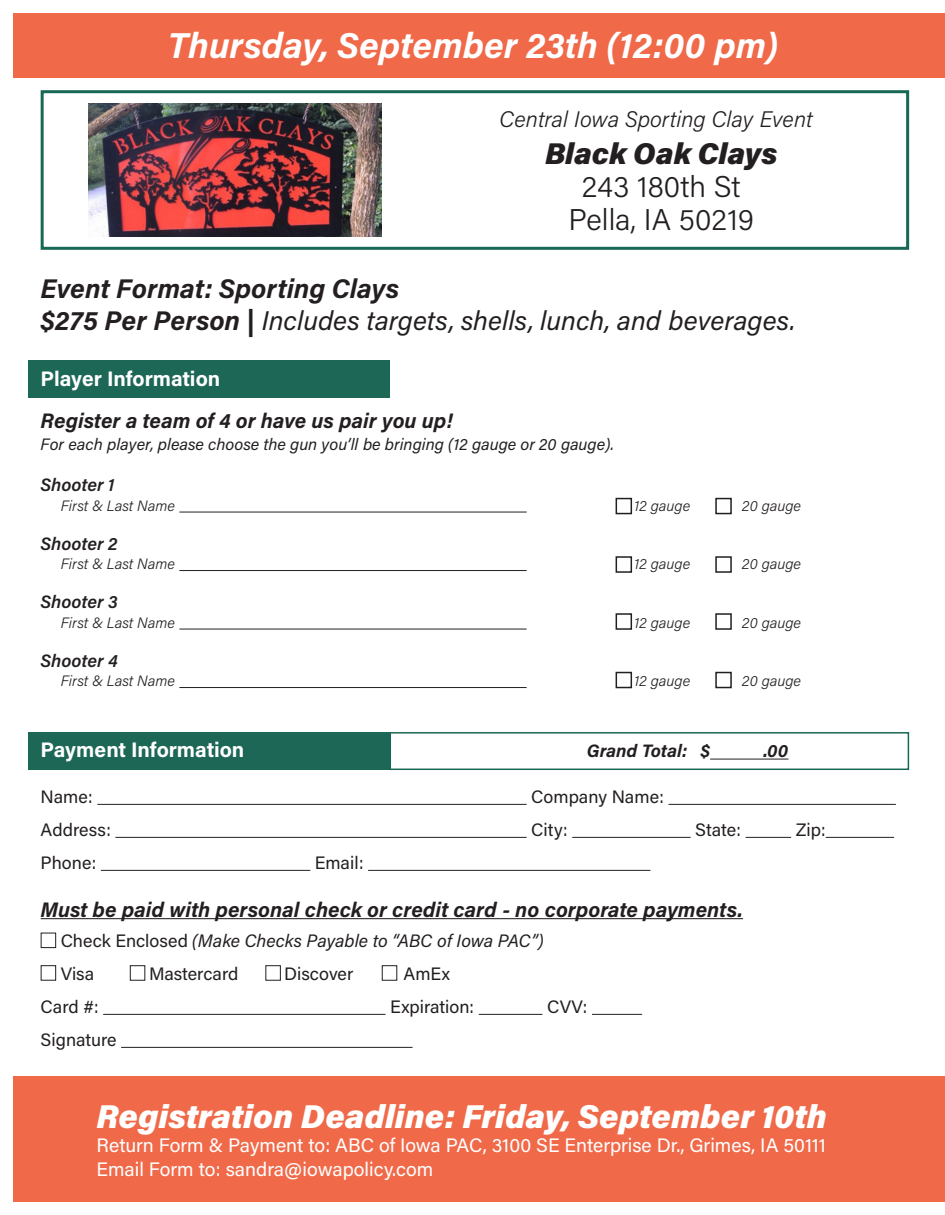
<style>
.page{position:relative;width:945px;height:1215px;background:#fff}
.page>*{position:absolute;margin:0;border:0;box-sizing:border-box;transform-origin:0 0}
.t1{font:36px "Acumin Variable Concept";letter-spacing:.045em;color:#fff}
.t2{font:33px "Acumin Variable Concept";letter-spacing:.08em;color:#fff}
.t3{font:30px/33px "Acumin Variable Concept";letter-spacing:.015em;color:#231f20;text-align:center}
.t4{font:27px/32.4px "Acumin Variable Concept";letter-spacing:.02em;color:#231f20}
.t5{font:22.5px "Acumin Variable Concept";color:#231f20}
.t6{font:21px "Acumin Variable Concept";letter-spacing:.045em;color:#231f20}
.t7{font:21px "Acumin Variable Concept";letter-spacing:.05em;color:#fff}
.t8{font:19.5px/24px "Acumin Variable Concept";letter-spacing:.02em;color:#fff}
.t9{font:18px/33px "Acumin Variable Concept";letter-spacing:.02em;color:#231f20}
.t10{font:16.5px "Acumin Variable Concept";letter-spacing:.01em;color:#231f20}
.t11{font:15px "Acumin Variable Concept";letter-spacing:-.005em;color:#231f20}
</style>
<div class="page">
<div style="left:41px;top:90px;width:868px;height:160px;border:3px solid #176854"></div>
<div style="left:14px;top:14px;width:919px;height:64px;background:#f06a4a"></div>
<img style="left:89px;top:103px;width:293px;height:134px">
<div style="left:390px;top:732px;width:519px;height:38px;border:2px solid #176854"></div>
<div style="left:14px;top:1076px;width:918px;height:126px;background:#f06a4a"></div>
<div style="left:29px;top:360px;width:361px;height:38px;background:#1c6755"></div>
<hr style="left:97px;top:804px;width:430px;height:1px;background:#231f20">
<hr style="left:669px;top:804px;width:227px;height:1px;background:#231f20">
<hr style="left:115px;top:837px;width:412px;height:1px;background:#231f20">
<hr style="left:572px;top:837px;width:119px;height:1px;background:#231f20">
<hr style="left:746px;top:837px;width:45px;height:1px;background:#231f20">
<hr style="left:826px;top:837px;width:68px;height:1px;background:#231f20">
<hr style="left:101px;top:870px;width:209px;height:1px;background:#231f20">
<hr style="left:368px;top:870px;width:282px;height:1px;background:#231f20">
<hr style="left:41px;top:918px;width:702px;height:1px;background:#231f20">
<hr style="left:103px;top:1014px;width:283px;height:1px;background:#231f20">
<hr style="left:479px;top:1014px;width:63px;height:1px;background:#231f20">
<hr style="left:592px;top:1014px;width:50px;height:1px;background:#231f20">
<hr style="left:121px;top:1047px;width:292px;height:1px;background:#231f20">
<div style="left:41px;top:933px;width:15px;height:15px;border:1px solid #231f20"></div>
<div style="left:41px;top:965px;width:15px;height:16px;border:1px solid #231f20"></div>
<hr style="left:179px;top:512px;width:348px;height:1px;background:#231f20">
<hr style="left:179px;top:570px;width:348px;height:1px;background:#231f20">
<hr style="left:179px;top:629px;width:348px;height:1px;background:#231f20">
<hr style="left:179px;top:687px;width:348px;height:1px;background:#231f20">
<div style="left:616px;top:498px;width:16px;height:16px;border:2px solid #231f20"></div>
<div style="left:715px;top:498px;width:17px;height:16px;border:2px solid #231f20"></div>
<hr style="left:710px;top:759px;width:79px;height:1px;background:#231f20">
<div style="left:616px;top:556px;width:16px;height:17px;border:2px solid #231f20"></div>
<div style="left:715px;top:556px;width:17px;height:17px;border:2px solid #231f20"></div>
<div style="left:616px;top:613px;width:16px;height:17px;border:2px solid #231f20"></div>
<div style="left:715px;top:613px;width:17px;height:17px;border:2px solid #231f20"></div>
<div style="left:616px;top:672px;width:16px;height:16px;border:2px solid #231f20"></div>
<div style="left:715px;top:672px;width:17px;height:16px;border:2px solid #231f20"></div>
<div style="left:29px;top:732px;width:361px;height:38px;background:#1c6755"></div>
<div style="left:130px;top:965px;width:15px;height:16px;border:1px solid #231f20"></div>
<div style="left:265px;top:965px;width:16px;height:16px;border:1px solid #231f20"></div>
<div style="left:382px;top:965px;width:15px;height:16px;border:1px solid #231f20"></div>
<div style="left:932px;top:14px;width:13px;height:64px;background:#f06a4a"></div>
<div style="left:932px;top:1076px;width:13px;height:126px;background:#f06a4a"></div>
<p class="t1" style="left:168px;top:21px;width:610px">Thursday, September 23th (12:00 pm)</p>
<p class="t5" style="left:499px;top:104px;width:315px">Central Iowa Sporting Clay Event</p>
<p class="t3" style="left:545px;top:135px;width:231px">Black Oak Clays<br>243 180th St<br>Pella, IA 50219</p>
<p class="t4" style="left:41px;top:271px;width:756px">Event Format: Sporting Clays<br>$275 Per Person | Includes targets, shells, lunch, and beverages.</p>
<p class="t7" style="left:41px;top:364px;width:180px">Player Information</p>
<p class="t6" style="left:41px;top:407px;width:413px">Register a team of 4 or have us pair you up!</p>
<p class="t10" style="left:41px;top:433px;width:574px">For each player, please choose the gun you’ll be bringing (12 gauge or 20 gauge).</p>
<p class="t9" style="left:41px;top:468px;width:75px">Shooter 1</p>
<p class="t11" style="left:61px;top:495px;width:116px">First &amp; Last Name</p>
<p class="t11" style="left:635px;top:495px;width:57px">12 gauge</p>
<p class="t11" style="left:742px;top:495px;width:60px">20 gauge</p>
<p class="t9" style="left:41px;top:526px;width:78px">Shooter 2</p>
<p class="t11" style="left:61px;top:554px;width:116px">First &amp; Last Name</p>
<p class="t11" style="left:635px;top:554px;width:57px">12 gauge</p>
<p class="t11" style="left:742px;top:554px;width:60px">20 gauge</p>
<p class="t9" style="left:41px;top:585px;width:79px">Shooter 3</p>
<p class="t11" style="left:61px;top:612px;width:116px">First &amp; Last Name</p>
<p class="t11" style="left:635px;top:612px;width:57px">12 gauge</p>
<p class="t11" style="left:742px;top:612px;width:60px">20 gauge</p>
<p class="t9" style="left:41px;top:643px;width:78px">Shooter 4</p>
<p class="t11" style="left:61px;top:671px;width:116px">First &amp; Last Name</p>
<p class="t11" style="left:635px;top:671px;width:57px">12 gauge</p>
<p class="t11" style="left:742px;top:671px;width:60px">20 gauge</p>
<p class="t7" style="left:41px;top:735px;width:204px">Payment Information</p>
<p class="t9" style="left:587px;top:734px;width:124px">Grand Total: $</p>
<p class="t9" style="left:763px;top:734px;width:26px">.00</p>
<p class="t9" style="left:41px;top:779px;width:53px">Name:</p>
<p class="t9" style="left:531px;top:779px;width:134px">Company Name:</p>
<p class="t9" style="left:41px;top:812px;width:71px">Address:</p>
<p class="t9" style="left:531px;top:812px;width:37px">City:</p>
<p class="t9" style="left:695px;top:812px;width:47px">State:</p>
<p class="t9" style="left:796px;top:812px;width:31px">Zip:</p>
<p class="t9" style="left:41px;top:845px;width:57px">Phone:</p>
<p class="t9" style="left:315px;top:845px;width:50px">Email:</p>
<p class="t6" style="left:41px;top:895px;width:702px">Must be paid with personal check or credit card - no corporate payments.</p>
<p class="t9" style="left:61px;top:923px;width:484px">Check Enclosed (Make Checks Payable to “ABC of Iowa PAC”)<br>Visa</p>
<p class="t9" style="left:149px;top:956px;width:91px">Mastercard</p>
<p class="t9" style="left:284px;top:956px;width:70px">Discover</p>
<p class="t9" style="left:404px;top:956px;width:47px">AmEx</p>
<p class="t9" style="left:41px;top:989px;width:59px">Card #:</p>
<p class="t9" style="left:390px;top:989px;width:85px">Expiration:</p>
<p class="t9" style="left:547px;top:989px;width:41px">CVV:</p>
<p class="t9" style="left:41px;top:1022px;width:77px">Signature</p>
<p class="t2" style="left:97px;top:1094px;width:730px">Registration Deadline: Friday, September 10th</p>
<p class="t8" style="left:97px;top:1132px;width:730px">Return Form &amp; Payment to: ABC of Iowa PAC, 3100 SE Enterprise Dr., Grimes, IA 50111<br>Email Form to: sandra@iowapolicy.com</p>
</div>
